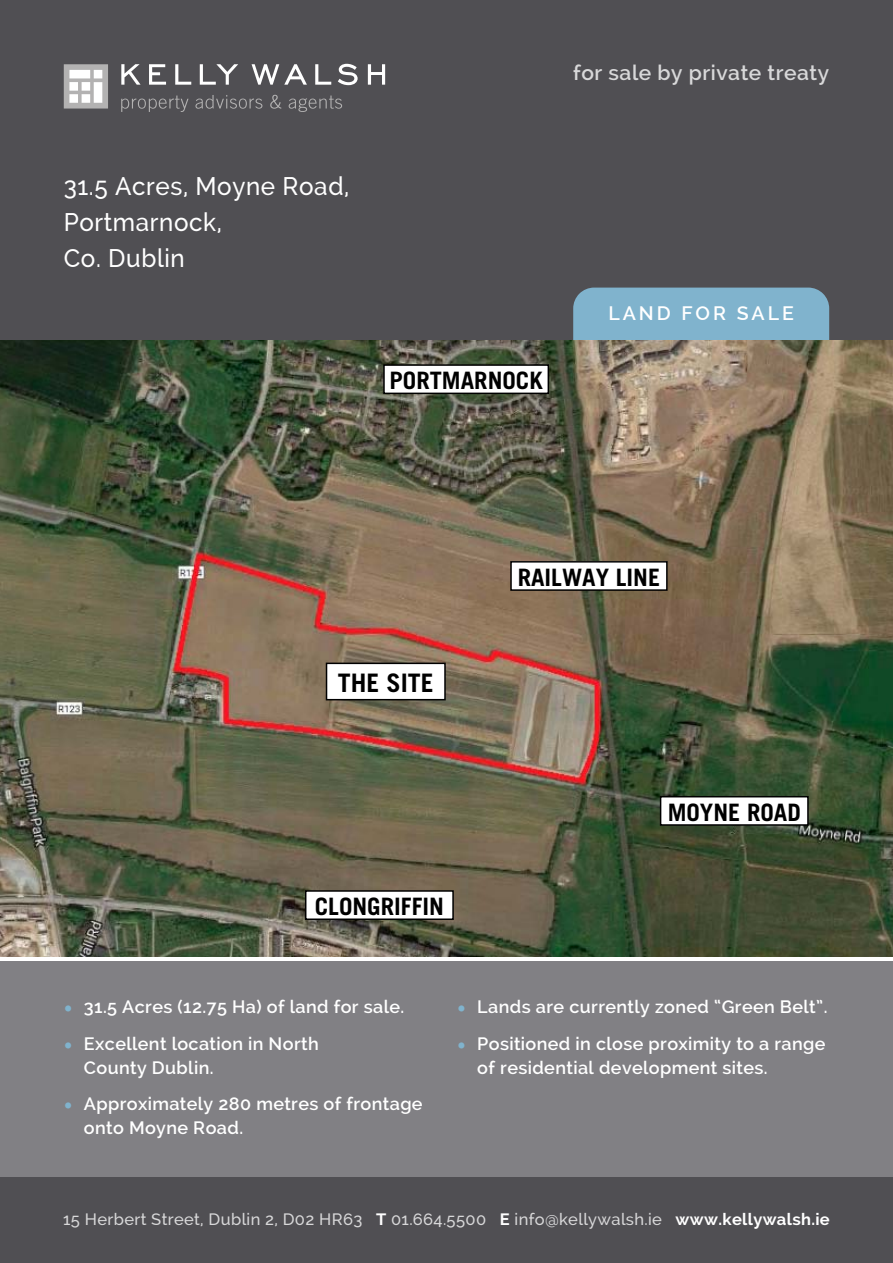
<style>
.page{position:relative;width:893px;height:1263px;background:#fff}
.page>*{position:absolute;margin:0;border:0;box-sizing:border-box;transform-origin:0 0}
.t1{font:500 25.5px/36px "Raleway";letter-spacing:.025em;color:#fff;scale:.95 1}
.t2{font:700 25.5px "Trade Gothic";color:#000}
.t3{font:700 24px "Trade Gothic";color:#000}
.t4{font:600 21px "Raleway";letter-spacing:.025em;color:#d8d8d9}
.t5{font:600 19.5px "Raleway";letter-spacing:.15em;color:#fff}
.t6{font:600 18px/24px "Raleway";letter-spacing:.02em;color:#fff}
.t7{font:500 16.5px "Raleway";letter-spacing:.02em;color:#d8d8d9}
.s1{font-size:30px;color:#80b3cd}
.s2{font-weight:700;color:#fff}
</style>
<div class="page">
<div style="left:0;top:961px;width:893px;height:302px;background:#818084"></div>
<div style="left:0;top:1178px;width:893px;height:85px;background:#504f53"></div>
<div style="left:0;top:0;width:893px;height:340px;background:#504f53"></div>
<svg style="left:338px;top:64px;width:20px;height:21px"></svg>
<svg style="left:368px;top:64px;width:17px;height:21px"></svg>
<svg style="left:315px;top:64px;width:16px;height:21px"></svg>
<svg style="left:252px;top:64px;width:55px;height:21px"></svg>
<svg style="left:200px;top:64px;width:38px;height:21px"></svg>
<svg style="left:175px;top:64px;width:16px;height:21px"></svg>
<svg style="left:149px;top:64px;width:17px;height:21px"></svg>
<svg style="left:121px;top:64px;width:20px;height:21px"></svg>
<svg style="left:121px;top:96px;width:68px;height:16px"></svg>
<svg style="left:195px;top:95px;width:67px;height:14px"></svg>
<svg style="left:270px;top:95px;width:11px;height:14px"></svg>
<svg style="left:289px;top:96px;width:53px;height:16px"></svg>
<svg style="left:64px;top:64px;width:44px;height:45px;background:#cdcccc"></svg>
<div style="left:573px;top:288px;width:256px;height:52px;background:#80b3cd"></div>
<img style="left:0;top:340px;width:893px;height:617px">
<div style="left:384px;top:365px;width:164px;height:28px;background:#fff"></div>
<div style="left:383px;top:364px;width:166px;height:30px;border:2px solid #000"></div>
<div style="left:511px;top:562px;width:156px;height:28px;background:#fff"></div>
<div style="left:510px;top:561px;width:158px;height:30px;border:2px solid #000"></div>
<div style="left:327px;top:663px;width:118px;height:37px;background:#fff"></div>
<div style="left:326px;top:663px;width:120px;height:37px;border:2px solid #000"></div>
<div style="left:661px;top:797px;width:147px;height:28px;background:#fff"></div>
<div style="left:660px;top:796px;width:149px;height:30px;border:2px solid #000"></div>
<div style="left:306px;top:891px;width:147px;height:28px;background:#fff"></div>
<div style="left:305px;top:890px;width:149px;height:30px;border:2px solid #000"></div>
<h1 class="t1" style="left:64px;top:168px;width:302px">31.5 Acres, Moyne Road,<br>Portmarnock,<br>Co. Dublin</h1>
<p class="t4" style="left:573px;top:60px;width:258px">for sale by private treaty</p>
<h2 class="t3" style="left:389px;top:366px;width:155px">PORTMARNOCK</h2>
<p class="t5" style="left:608px;top:302px;width:159px">LAND for sale</p>
<h2 class="t3" style="left:518px;top:563px;width:144px">RAILWAY LINE</h2>
<h1 class="t2" style="left:338px;top:667px;width:97px">THE SITE</h1>
<h2 class="t3" style="left:315px;top:892px;width:131px">CLONGRIFFIN</h2>
<h2 class="t3" style="left:668px;top:797px;width:135px">MOYNE ROAD</h2>
<p class="t6" style="left:63px;top:994px;width:343px"><span class="s1">•</span> 31.5 Acres (12.75 Ha) of land for sale.</p>
<p class="t6" style="left:84px;top:1031px;width:236px;text-indent:-21px"><span class="s1">•</span> Excellent location in North<br>County Dublin.</p>
<p class="t6" style="left:84px;top:1092px;width:340px;text-indent:-21px"><span class="s1">•</span> Approximately 280 metres of frontage onto Moyne Road.</p>
<p class="t6" style="left:456px;top:994px;width:373px"><span class="s1">•</span> Lands are currently zoned “Green Belt”.</p>
<p class="t6" style="left:477px;top:1031px;width:350px;text-indent:-21px"><span class="s1">•</span> Positioned in close proximity to a range of residential development sites.</p>
<p class="t7" style="left:63px;top:1209px;width:768px">15 Herbert Street, Dublin 2, D02 HR63 <span class="s2">T</span> 01.664.5500 <span class="s2">E</span> info@kellywalsh.ie <span class="s2">www.kellywalsh.ie</span></p>
</div>
